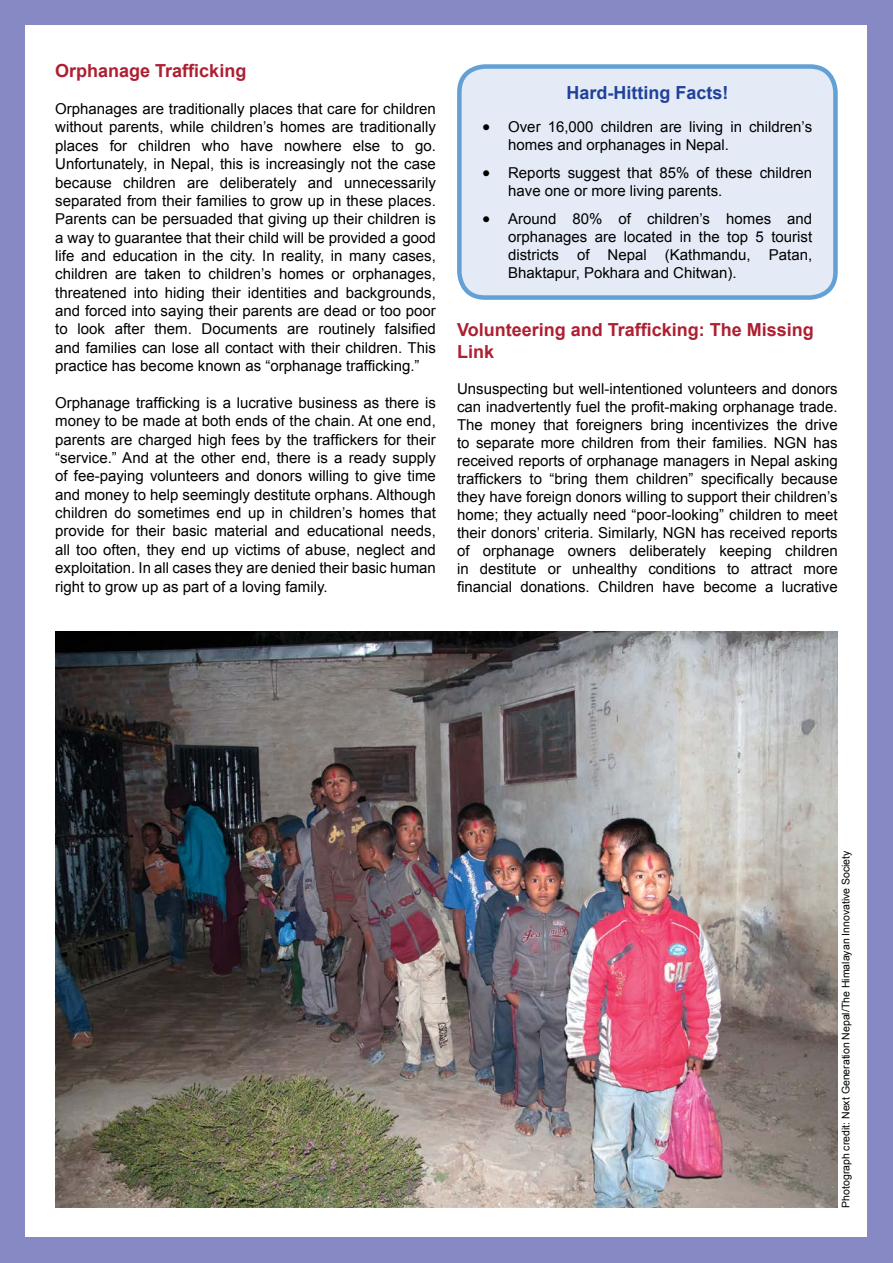
<style>
.page{position:relative;width:893px;height:1263px;background:#8689c3}
.page>*{position:absolute;margin:0;border:0;box-sizing:border-box;transform-origin:0 0}
.t1{font:700 18px/21.6px "Arial";color:#ad1f31}
.t2{font:700 18px "Arial";color:#21409a}
.t3{font:15px/18.3px "Arial";color:#000;text-align:justify}
.t4{font:10.5px "Arial";color:#000}
</style>
<div class="page">
<div style="left:26px;top:26px;width:841px;height:1211px;background:#fff"></div>
<div style="left:459px;top:67px;width:376px;height:231px;background:#e4ebf7;border-radius:26px"></div>
<div style="left:457px;top:64px;width:381px;height:236px;border:4px solid #62a0d6;border-radius:26px"></div>
<img style="left:55px;top:631px;width:783px;height:577px">
<p class="t1" style="left:55px;top:61px;width:193px">Orphanage Trafficking</p>
<p class="t3" style="left:55px;top:100px;width:382px">Orphanages are traditionally places that care for children without parents, while children’s homes are traditionally places for children who have nowhere else to go.<br>Unfortunately, in Nepal, this is increasingly not the case because children are deliberately and unnecessarily separated from their families to grow up in these places.<br>Parents can be persuaded that giving up their children is a way to guarantee that their child will be provided a good life and education in the city. In reality, in many cases, children are taken to children’s homes or orphanages, threatened into hiding their identities and backgrounds, and forced into saying their parents are dead or too poor to look after them. Documents are routinely falsified and families can lose all contact with their children. This practice has become known as “orphanage trafficking.”</p>
<p class="t3" style="left:55px;top:394px;width:382px">Orphanage trafficking is a lucrative business as there is money to be made at both ends of the chain. At one end, parents are charged high fees by the traffickers for their “service.” And at the other end, there is a ready supply of fee-paying volunteers and donors willing to give time and money to help seemingly destitute orphans. Although children do sometimes end up in children’s homes that provide for their basic material and educational needs, all too often, they end up victims of abuse, neglect and exploitation. In all cases they are denied their basic human right to grow up as part of a loving family.</p>
<p class="t2" style="left:566px;top:81px;width:163px">Hard-Hitting Facts!</p>
<p class="t3" style="left:508px;top:117px;width:306px;text-indent:-26px">• Over 16,000 children are living in children’s homes and orphanages in Nepal.</p>
<p class="t3" style="left:508px;top:164px;width:306px;text-indent:-26px">• Reports suggest that 85% of these children have one or more living parents.</p>
<p class="t3" style="left:508px;top:210px;width:306px;text-indent:-26px">• Around 80% of children’s homes and orphanages are located in the top 5 tourist districts of Nepal (Kathmandu, Patan, Bhaktapur, Pokhara and Chitwan).</p>
<p class="t1" style="left:457px;top:319px;width:358px">Volunteering and Trafficking: The Missing<br>Link</p>
<p class="t3" style="left:457px;top:379px;width:382px">Unsuspecting but well-intentioned volunteers and donors can inadvertently fuel the profit-making orphanage trade.<br>The money that foreigners bring incentivizes the drive to separate more children from their families. NGN has received reports of orphanage managers in Nepal asking traffickers to “bring them children” specifically because they have foreign donors willing to support their children’s home; they actually need “poor-looking” children to meet their donors’ criteria. Similarly, NGN has received reports of orphanage owners deliberately keeping children in destitute or unhealthy conditions to attract more financial donations. Children have become a lucrative</p>
<p class="t4" style="left:839px;top:1208px;width:359px;rotate:-90deg">Photograph credit: Next Generation Nepal/The Himalayan Innovative Society</p>
</div>
